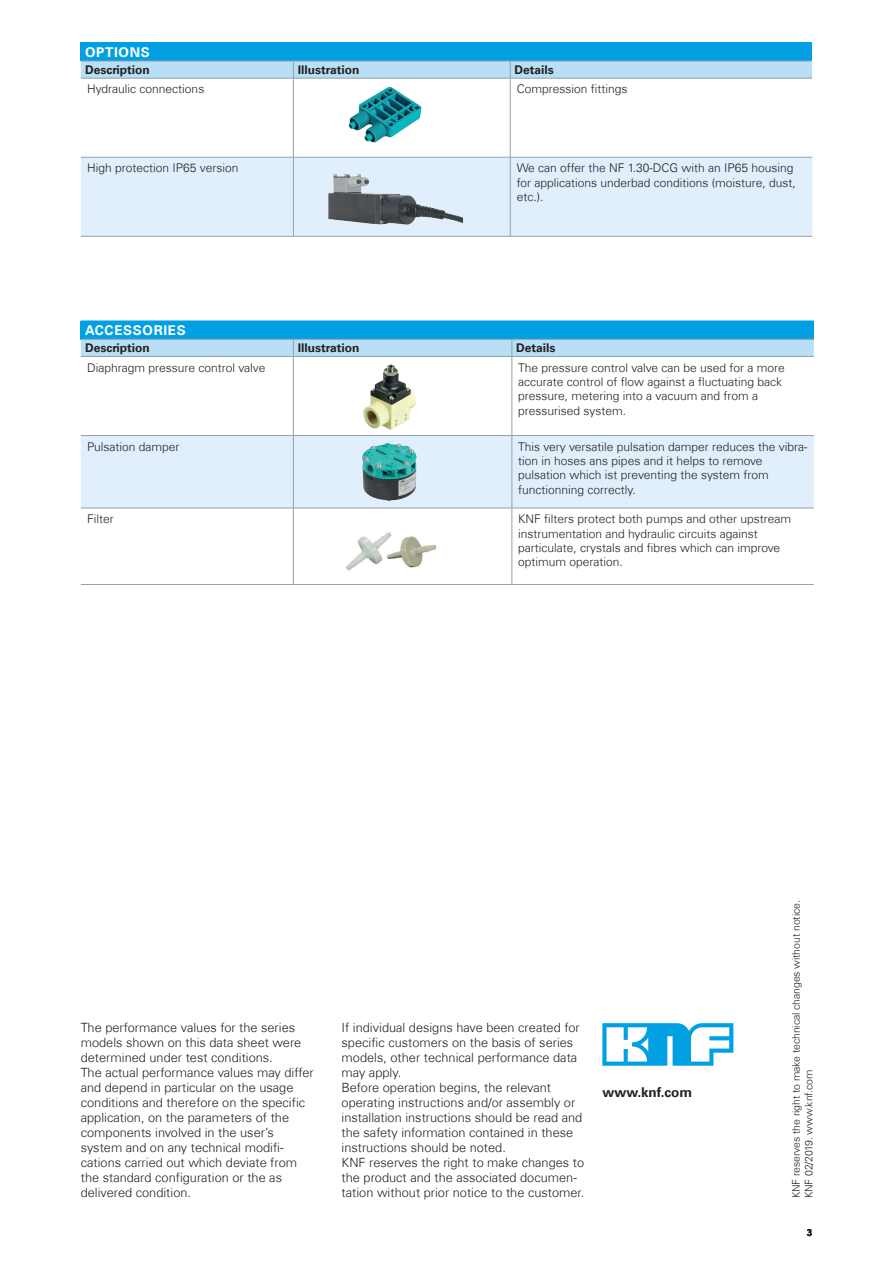
<style>
.page{position:relative;width:893px;height:1263px;background:#fff}
.page>*{position:absolute;margin:0;border:0;box-sizing:border-box;transform-origin:0 0}
.Titel_Headline_Tabel{font:700 13.5px "Univers Com 65";letter-spacing:.05em;color:#fff}
.Adresse_Firmenbezeic{font:700 13.5px "Univers Com 65";color:#231f20}
.Fußzeile{font:300 12.75px/15px "Univers Com 45";color:#231f20}
.Titel_Fließtext_Tabe{font:300 12px/14.4px "Univers Com 45";color:#231f20}
.Titel_Kopfzeile_Tabe{font:700 12px "Univers Com 65";color:#231f20}
.Druckkennung{font:300 10.5px "Univers Com 45";letter-spacing:-.01em;color:#231f20}
.t1{font:700 9.75px "Arial";color:#231f20}
</style>
<div class="page">
<svg style="left:602px;top:1023px;width:131px;height:43px"></svg>
<div style="left:81px;top:43px;width:731px;height:18px;background:#00a0e3"></div>
<div style="left:81px;top:158px;width:731px;height:78px;background:#e0effb"></div>
<hr style="left:81px;top:42px;width:212px;height:1px;background:#00a0e3">
<hr style="left:293px;top:42px;width:217px;height:1px;background:#00a0e3">
<hr style="left:510px;top:42px;width:302px;height:1px;background:#00a0e3">
<hr style="left:293px;top:78px;width:1px;height:79px;background:#95a0af">
<hr style="left:81px;top:157px;width:212px;height:1px;background:#95a0af">
<hr style="left:293px;top:157px;width:217px;height:1px;background:#95a0af">
<hr style="left:293px;top:157px;width:1px;height:79px;background:#95a0af">
<hr style="left:81px;top:236px;width:212px;height:1px;background:#95a0af">
<hr style="left:293px;top:236px;width:217px;height:1px;background:#95a0af">
<hr style="left:81px;top:78px;width:212px;height:1px;background:#95a0af">
<hr style="left:293px;top:78px;width:217px;height:1px;background:#95a0af">
<svg style="left:81px;top:61px;width:731px;height:17px"></svg>
<hr style="left:510px;top:78px;width:302px;height:1px;background:#95a0af">
<hr style="left:510px;top:78px;width:1px;height:79px;background:#95a0af">
<hr style="left:510px;top:157px;width:302px;height:1px;background:#95a0af">
<hr style="left:510px;top:157px;width:1px;height:79px;background:#95a0af">
<hr style="left:510px;top:236px;width:302px;height:1px;background:#95a0af">
<img style="left:348px;top:86px;width:74px;height:57px">
<img style="left:317px;top:167px;width:145px;height:63px">
<div style="left:81px;top:321px;width:733px;height:18px;background:#00a0e3"></div>
<div style="left:81px;top:436px;width:733px;height:72px;background:#e0effb"></div>
<div style="left:81px;top:339px;width:733px;height:17px;background:#b8dff5"></div>
<hr style="left:293px;top:357px;width:1px;height:78px;background:#95a0af">
<hr style="left:293px;top:508px;width:1px;height:76px;background:#95a0af">
<hr style="left:81px;top:435px;width:212px;height:1px;background:#95a0af">
<hr style="left:293px;top:435px;width:219px;height:1px;background:#95a0af">
<hr style="left:293px;top:436px;width:1px;height:72px;background:#95a0af">
<hr style="left:512px;top:435px;width:302px;height:1px;background:#95a0af">
<hr style="left:81px;top:508px;width:212px;height:1px;background:#95a0af">
<hr style="left:293px;top:508px;width:219px;height:1px;background:#95a0af">
<hr style="left:512px;top:508px;width:302px;height:1px;background:#95a0af">
<hr style="left:81px;top:584px;width:212px;height:1px;background:#95a0af">
<hr style="left:293px;top:584px;width:219px;height:1px;background:#95a0af">
<hr style="left:512px;top:584px;width:302px;height:1px;background:#95a0af">
<hr style="left:81px;top:356px;width:212px;height:1px;background:#95a0af">
<hr style="left:293px;top:356px;width:219px;height:1px;background:#95a0af">
<hr style="left:512px;top:356px;width:302px;height:1px;background:#95a0af">
<hr style="left:512px;top:357px;width:1px;height:78px;background:#95a0af">
<hr style="left:512px;top:436px;width:1px;height:72px;background:#95a0af">
<hr style="left:512px;top:508px;width:1px;height:76px;background:#95a0af">
<img style="left:363px;top:364px;width:54px;height:66px">
<img style="left:345px;top:532px;width:92px;height:39px">
<img style="left:356px;top:439px;width:68px;height:67px">
<p class="Titel_Headline_Tabel" style="left:85px;top:44px;width:66px">OPTIONS</p>
<p class="Titel_Kopfzeile_Tabe" style="left:85px;top:63px;width:66px">Description</p>
<p class="Titel_Kopfzeile_Tabe" style="left:298px;top:63px;width:63px">Illustration</p>
<p class="Titel_Kopfzeile_Tabe" style="left:514px;top:63px;width:41px">Details</p>
<p class="Titel_Fließtext_Tabe" style="left:87px;top:82px;width:119px">Hydraulic connections</p>
<p class="Titel_Fließtext_Tabe" style="left:517px;top:82px;width:112px">Compression fittings</p>
<p class="Titel_Fließtext_Tabe" style="left:87px;top:161px;width:153px">High protection IP65 version</p>
<p class="Titel_Fließtext_Tabe" style="left:517px;top:161px;width:281px">We can offer the NF 1.30-DCG with an IP65 housing for applications underbad conditions (moisture, dust, etc.).</p>
<p class="Titel_Headline_Tabel" style="left:85px;top:322px;width:102px">ACCESSORIES</p>
<p class="Titel_Kopfzeile_Tabe" style="left:85px;top:341px;width:66px">Description</p>
<p class="Titel_Kopfzeile_Tabe" style="left:298px;top:341px;width:63px">Illustration</p>
<p class="Titel_Kopfzeile_Tabe" style="left:516px;top:341px;width:41px">Details</p>
<p class="Titel_Fließtext_Tabe" style="left:87px;top:360px;width:180px">Diaphragm pressure control valve</p>
<p class="Titel_Fließtext_Tabe" style="left:518px;top:360px;width:268px">The pressure control valve can be used for a more accurate control of flow against a fluctuating back pressure, metering into a vacuum and from a pressurised system.</p>
<p class="Titel_Fließtext_Tabe" style="left:87px;top:439px;width:94px">Pulsation damper</p>
<p class="Titel_Fließtext_Tabe" style="left:518px;top:439px;width:291px">This very versatile pulsation damper reduces the vibra&shy;tion in hoses ans pipes and it helps to remove pulsation which ist preventing the system from functionning correctly.</p>
<p class="Titel_Fließtext_Tabe" style="left:87px;top:512px;width:28px">Filter</p>
<p class="Titel_Fließtext_Tabe" style="left:518px;top:512px;width:274px">KNF filters protect both pumps and other upstream instrumentation and hydraulic circuits against particulate, crystals and fibres which can improve optimum operation.</p>
<p class="Fußzeile" style="left:81px;top:1020px;width:234px">The performance values for the series models shown on this data sheet were determined under test conditions.<br>The actual performance values may differ and depend in particular on the usage conditions and therefore on the specific application, on the parameters of the components involved in the user’s system and on any technical modifi&shy;cations carried out which deviate from the standard configuration or the as delivered condition.</p>
<p class="Fußzeile" style="left:342px;top:1020px;width:240px">If individual designs have been created for specific customers on the basis of series models, other technical performance data may apply.</p>
<p class="Fußzeile" style="left:342px;top:1080px;width:242px">Before operation begins, the relevant operating instructions and/or assembly or installation instructions should be read and the safety information contained in these instructions should be noted.</p>
<p class="Fußzeile" style="left:342px;top:1155px;width:244px">KNF reserves the right to make changes to the product and the associated documen&shy;tation without prior notice to the customer.</p>
<p class="Adresse_Firmenbezeic" style="left:602px;top:1084px;width:91px">www.knf.com</p>
<p class="Druckkennung" style="left:790px;top:1198px;width:300px;rotate:-90deg">KNF reserves the right to make technical changes without notice.</p>
<p class="Druckkennung" style="left:802px;top:1198px;width:130px;rotate:-90deg">KNF 02/2019. www.knf.com</p>
<p class="t1" style="left:807px;top:1226px;width:7px">3</p>
</div>
